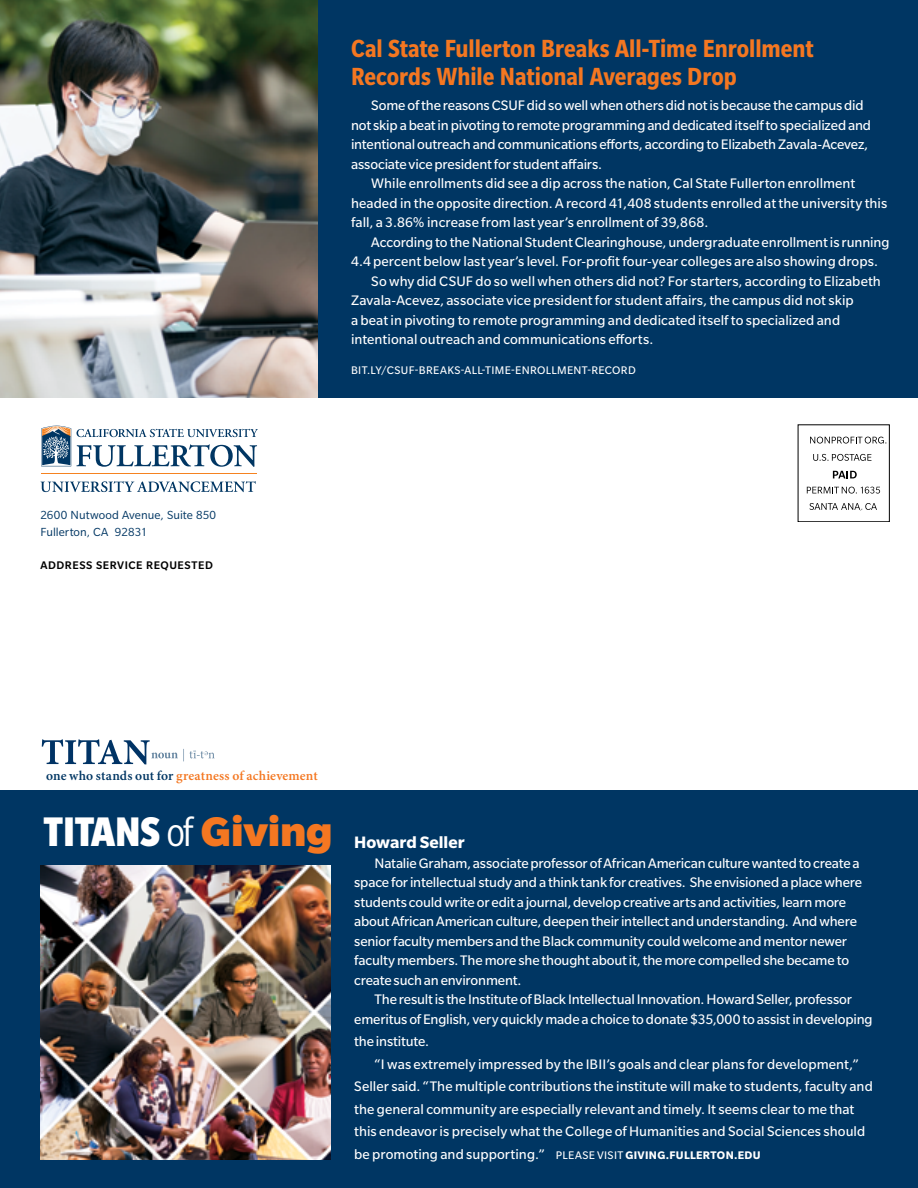
<style>
.page{position:relative;width:918px;height:1188px;background:#fff}
.page>*{position:absolute;margin:0;border:0;box-sizing:border-box;transform-origin:0 0}
.t1{font:900 condensed 45px "Slate Pro";letter-spacing:-.005em;color:#fff}
.t2{font:700 condensed 27px/28.5px "Slate Pro";color:#f47721}
.t3{font:700 18px "Slate Pro";color:#fff}
.t4{font:15px/19.5px "Slate Pro";color:#fff}
.t5{font:600 13.5px "Minion Pro";letter-spacing:.01em;color:#f47721}
.t6{font:12.75px/16.5px "Slate Pro";letter-spacing:.005em;color:#003663}
.t7{font:12px "Slate Pro";letter-spacing:.03em;color:#fff}
.t8{font:500 12px "Slate Pro";letter-spacing:.045em;color:#000}
.s1{color:#003663}
.s2{font-weight:400}
.s3{font-stretch:normal;color:#f47721}
.s4{font-size:12px}
.s5{font-weight:700;font-size:12px}
</style>
<div class="page">
<div style="left:0;top:0;width:918px;height:398px;background:#003663"></div>
<div style="left:0;top:791px;width:918px;height:397px;background:#003663"></div>
<hr style="left:41px;top:473px;width:215px;height:1px;background:#f58220">
<svg style="left:41px;top:426px;width:217px;height:41px"></svg>
<svg style="left:41px;top:481px;width:215px;height:11px"></svg>
<svg style="left:810px;top:437px;width:76px;height:7px"></svg>
<svg style="left:813px;top:454px;width:58px;height:7px"></svg>
<svg style="left:833px;top:471px;width:24px;height:7px"></svg>
<svg style="left:807px;top:487px;width:73px;height:7px"></svg>
<svg style="left:809px;top:503px;width:68px;height:8px"></svg>
<div style="left:798px;top:425px;width:92px;height:97px;border:1px solid #000"></div>
<svg style="left:42px;top:739px;width:173px;height:25px"></svg>
<img style="left:0;top:0;width:317px;height:398px">
<img style="left:40px;top:866px;width:291px;height:294px">
<p class="t6" style="left:40px;top:507px;width:177px">2600 Nutwood Avenue, Suite 850<br>Fullerton, CA 92831</p>
<p class="t8" style="left:40px;top:558px;width:174px">ADDRESS SERVICE REQUESTED</p>
<h2 class="t2" style="left:351px;top:34px;width:464px">Cal State Fullerton Breaks All-Time Enrollment<br>Records While National Averages Drop</h2>
<p class="t4" style="left:351px;top:95px;width:522px;text-indent:20px">Some of the reasons CSUF did so well when others did not is because the campus did not skip a beat in pivoting to remote programming and dedicated itself to specialized and intentional outreach and communications efforts, according to Elizabeth Zavala-Acevez, associate vice president for student affairs.</p>
<p class="t4" style="left:351px;top:173px;width:538px;text-indent:20px">While enrollments did see a dip across the nation, Cal State Fullerton enrollment headed in the opposite direction. A record 41,408 students enrolled at the university this fall, a 3.86% increase from last year’s enrollment of 39,868.</p>
<p class="t4" style="left:371px;top:232px;width:520px">According to the National Student Clearinghouse, undergraduate enrollment is running</p>
<p class="t4" style="left:351px;top:251px;width:529px">4.4 percent below last year’s level. For-profit four-year colleges are also showing drops.</p>
<p class="t4" style="left:371px;top:271px;width:511px">So why did CSUF do so well when others did not? For starters, according to Elizabeth</p>
<p class="t4" style="left:351px;top:290px;width:504px">Zavala-Acevez, associate vice president for student affairs, the campus did not skip</p>
<p class="t4" style="left:351px;top:310px;width:491px">a beat in pivoting to remote programming and dedicated itself to specialized and</p>
<p class="t4" style="left:351px;top:329px;width:304px">intentional outreach and communications efforts.</p>
<p class="t7" style="left:351px;top:364px;width:286px">BIT.LY/CSUF-BREAKS-ALL-TIME-ENROLLMENT-RECORD</p>
<p class="t5" style="left:46px;top:766px;width:273px"><span class="s1">one who stands out for</span> greatness of achievement</p>
<h1 class="t1" style="left:44px;top:807px;width:290px">TITANS <span class="s2">of</span> <span class="s3">Giving</span></h1>
<p class="t3" style="left:354px;top:833px;width:112px">Howard Seller</p>
<p class="t4" style="left:354px;top:853px;width:509px;text-indent:20px">Natalie Graham, associate professor of African American culture wanted to create a space for intellectual study and a think tank for creatives. She envisioned a place where students could write or edit a journal, develop creative arts and activities, learn more about African American culture, deepen their intellect and understanding. And where senior faculty members and the Black community could welcome and mentor newer faculty members. The more she thought about it, the more compelled she became to create such an environment.</p>
<p class="t4" style="left:354px;top:990px;width:520px;text-align:center">The result is the Institute of Black Intellectual Innovation. Howard Seller, professor emeritus of English, very quickly made a choice to donate $35,000 to assist in developing</p>
<p class="t4" style="left:354px;top:1032px;width:76px">the institute.</p>
<p class="t4" style="left:374px;top:1054px;width:486px">“I was extremely impressed by the IBII’s goals and clear plans for development,”</p>
<p class="t4" style="left:354px;top:1077px;width:520px">Seller said. “The multiple contributions the institute will make to students, faculty and</p>
<p class="t4" style="left:354px;top:1099px;width:502px">the general community are especially relevant and timely. It seems clear to me that</p>
<p class="t4" style="left:354px;top:1122px;width:513px">this endeavor is precisely what the College of Humanities and Social Sciences should</p>
<p class="t4" style="left:354px;top:1144px;width:408px">be promoting and supporting.” <span class="s4">PLEASE VISIT</span> <span class="s5">GIVING.FULLERTON.EDU</span></p>
</div>
